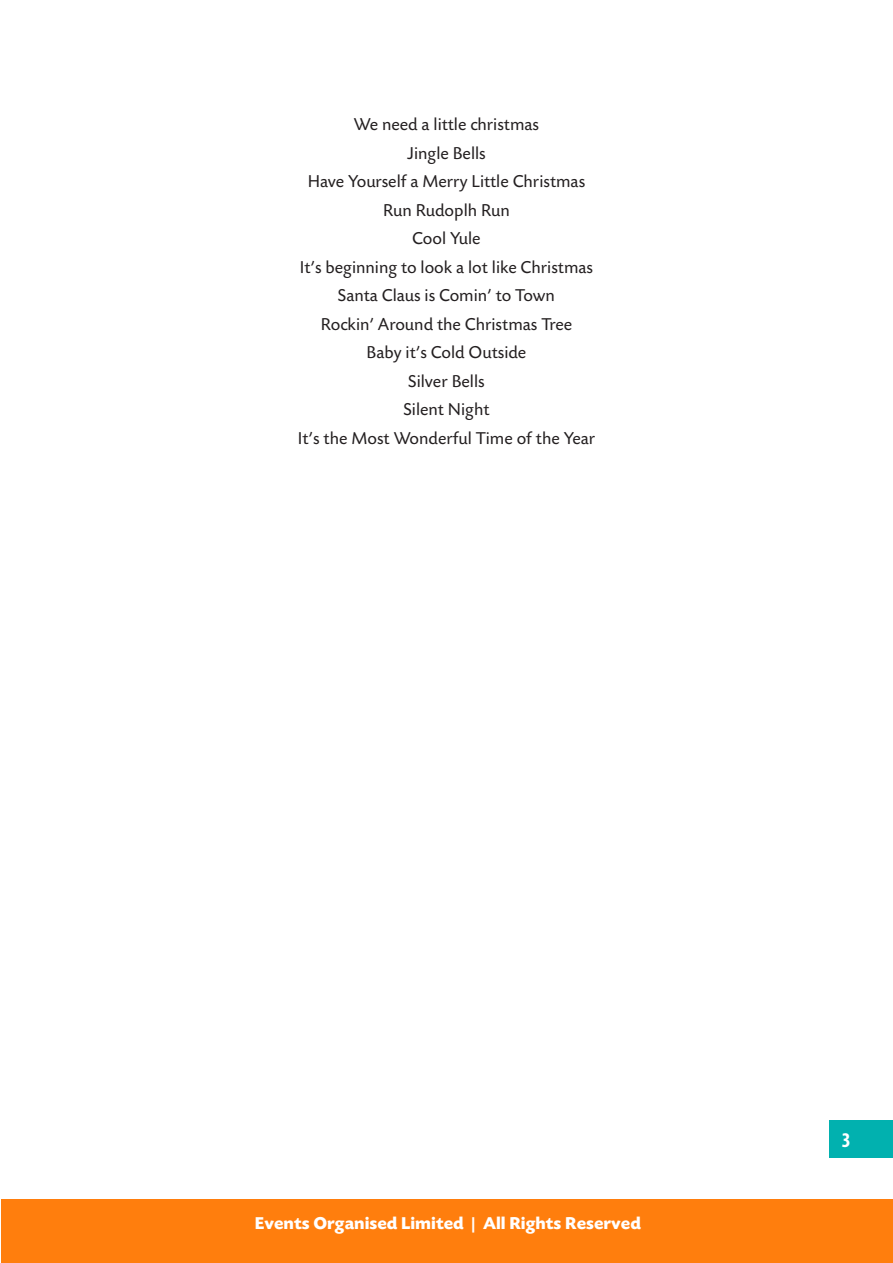
<style>
.page{position:relative;width:893px;height:1263px;background:#fff}
.page>*{position:absolute;margin:0;border:0;box-sizing:border-box;transform-origin:0 0}
.t1{font:700 condensed 21px "Myriad Pro";color:#fff}
.t2{font:18px "Today SB";color:#231f20}
.t3{font:700 18px "Today SB";color:#fff}
</style>
<div class="page">
<div style="left:829px;top:1120px;width:64px;height:38px;background:#01b1af"></div>
<div style="left:1px;top:1199px;width:892px;height:64px;background:#ff7e0d"></div>
<p class="t2" style="left:354px;top:115px;width:187px">We need a little christmas</p>
<p class="t2" style="left:407px;top:143px;width:80px">Jingle Bells</p>
<p class="t2" style="left:308px;top:172px;width:279px">Have Yourself a Merry Little Christmas</p>
<p class="t2" style="left:383px;top:200px;width:128px">Run Rudoplh Run</p>
<p class="t2" style="left:412px;top:229px;width:70px">Cool Yule</p>
<p class="t2" style="left:300px;top:257px;width:295px">It’s beginning to look a lot like Christmas</p>
<p class="t2" style="left:338px;top:286px;width:219px">Santa Claus is Comin’ to Town</p>
<p class="t2" style="left:321px;top:314px;width:253px">Rockin’ Around the Christmas Tree</p>
<p class="t2" style="left:367px;top:343px;width:161px">Baby it’s Cold Outside</p>
<p class="t2" style="left:408px;top:371px;width:78px">Silver Bells</p>
<p class="t2" style="left:403px;top:400px;width:88px">Silent Night</p>
<p class="t2" style="left:298px;top:428px;width:299px">It’s the Most Wonderful Time of the Year</p>
<p class="t3" style="left:255px;top:1213px;width:388px">Events Organised Limited | All Rights Reserved</p>
<p class="t1" style="left:842px;top:1127px;width:10px">3</p>
</div>
